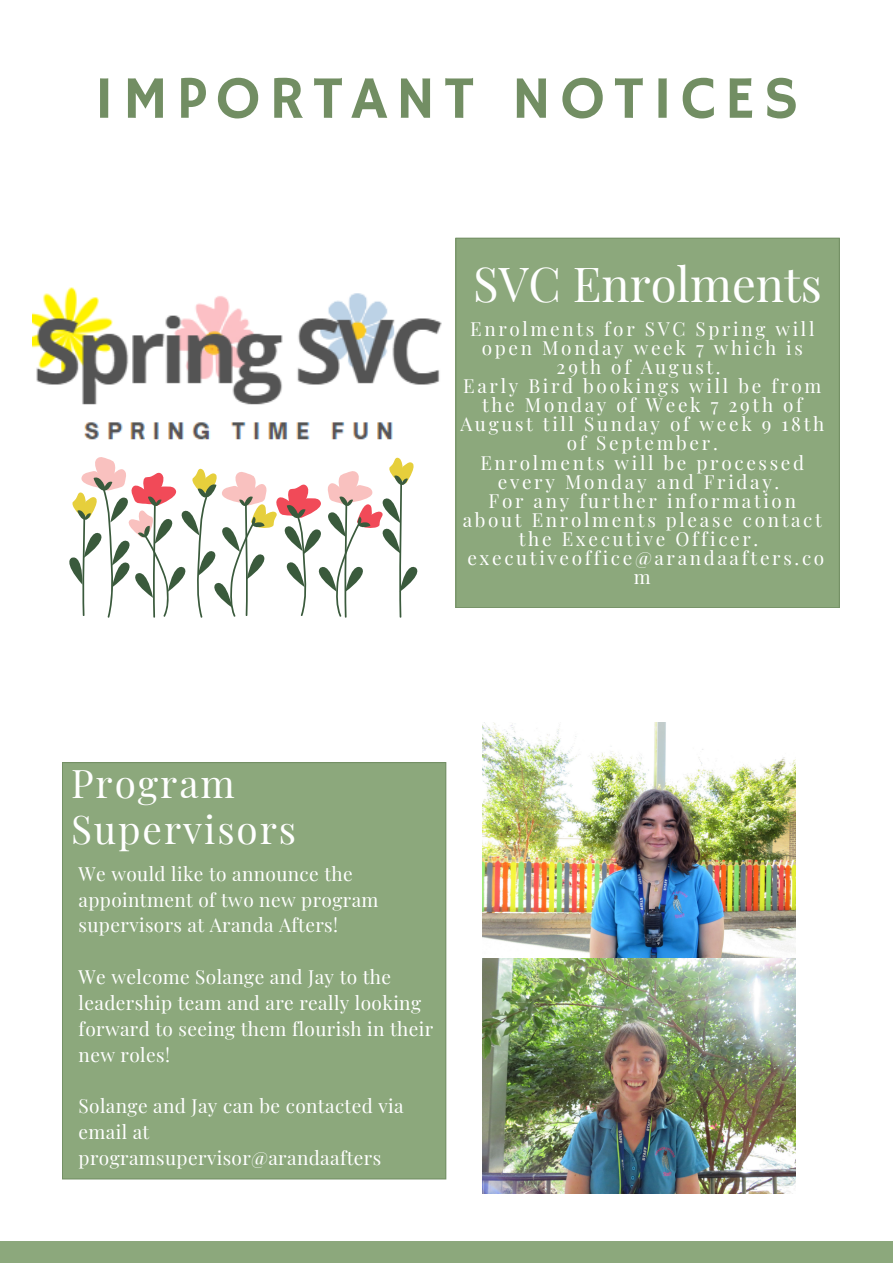
<style>
.page{position:relative;width:893px;height:1264px;background:#fff}
.page>*{position:absolute;margin:0;border:0;box-sizing:border-box;transform-origin:0 0}
.t1{font:60.45px "Hammersmith One";letter-spacing:.14em;color:#728e63}
.t2{font:47.25px "Playfair Display";color:#fff}
.t3{font:38.7px/46px "Playfair Display";letter-spacing:.05em;color:#fff}
.t4{font:19.05px/19px "Playfair Display";letter-spacing:.14em;color:#fff;text-align:center}
.t5{font:19.05px/25.8px "Playfair Display";letter-spacing:.02em;color:#fff}
</style>
<div class="page">
<div style="left:455px;top:238px;width:384px;height:370px;background:#8ca87c"></div>
<div style="left:62px;top:762px;width:384px;height:417px;background:#8ca87c"></div>
<div style="left:0;top:1240px;width:892px;height:22px;background:#8ca87c"></div>
<img style="left:482px;top:723px;width:313px;height:470px">
<img style="left:33px;top:287px;width:409px;height:153px">
<svg style="left:69px;top:457px;width:349px;height:160px"></svg>
<h1 class="t1" style="left:94px;top:63px;width:706px">IMPORTANT NOTICES</h1>
<h2 class="t2" style="left:473px;top:251px;width:350px">SVC Enrolments</h2>
<p class="t4" style="left:460px;top:318px;width:365px">Enrolments for SVC Spring will open Monday week 7 which is<br>29th of August.<br>Early Bird bookings will be from the Monday of Week 7 29th of<br>August till Sunday of week 9 18th of September.<br>Enrolments will be processed every Monday and Friday.<br>For any further information about Enrolments please contact the Executive Officer. executiveoffice@arandaafters.co m</p>
<h3 class="t3" style="left:71px;top:759px;width:226px">Program<br>Supervisors</h3>
<p class="t5" style="left:79px;top:859px;width:301px">We would like to announce the appointment of two new program supervisors at Aranda Afters!</p>
<p class="t5" style="left:79px;top:963px;width:356px">We welcome Solange and Jay to the leadership team and are really looking forward to seeing them flourish in their new roles!</p>
<p class="t5" style="left:79px;top:1092px;width:326px">Solange and Jay can be contacted via email at programsupervisor@arandaafters</p>
</div>
